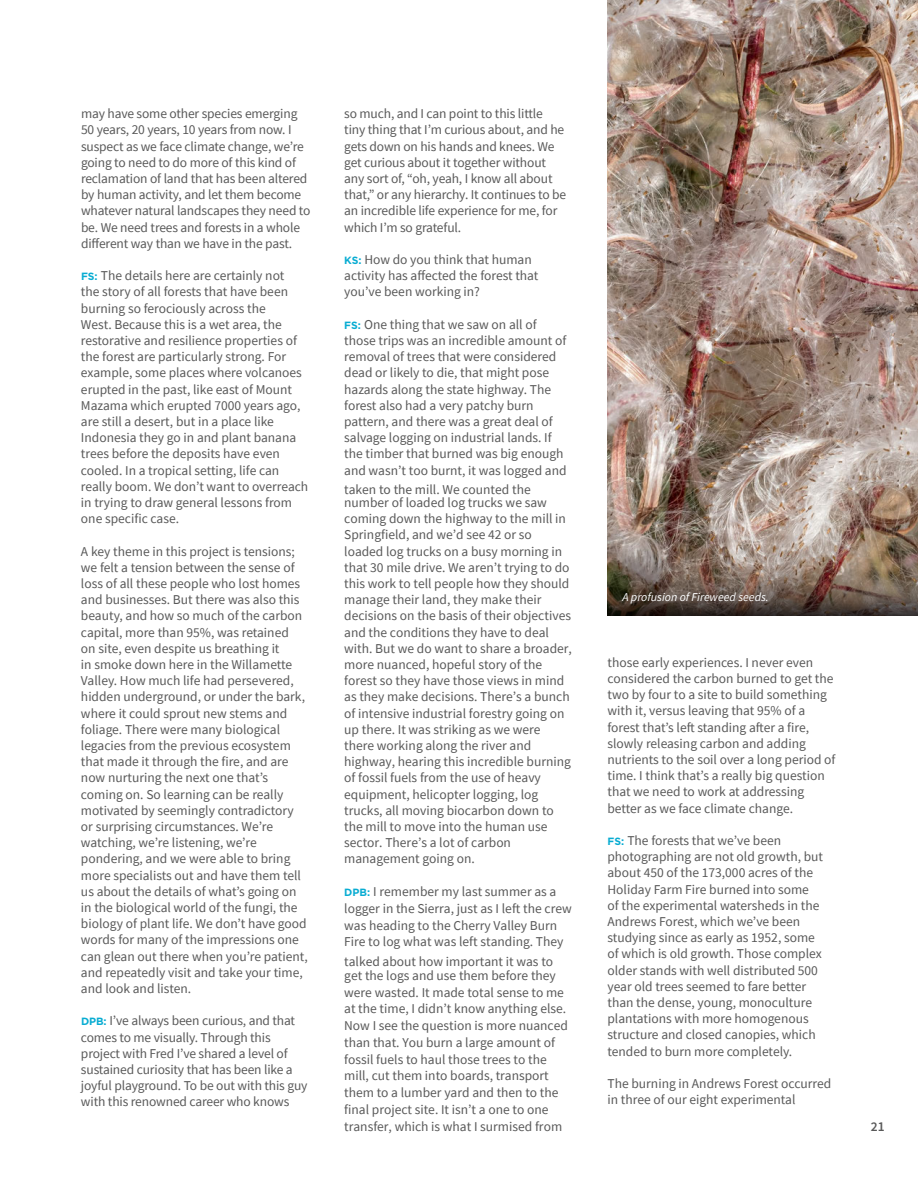
<style>
.page{position:relative;width:918px;height:1188px;background:#fff}
.page>*{position:absolute;margin:0;border:0;box-sizing:border-box;transform-origin:0 0}
.Body{font:13.5px/16.2px "Source Sans Pro";color:#595959}
.t1{font:600 13.5px "Source Sans Pro";color:#595959}
.Photo_Caption{font:italic 12px "Source Sans Pro";color:#fff}
.s1{font-family:"Gotham";font-weight:700;font-size:10.5px;color:#08acd2}
</style>
<div class="page">
<img style="left:608px;top:0;width:310px;height:505px">
<img style="left:608px;top:505px;width:310px;height:111px">
<p class="Body" style="left:81px;top:105px;width:231px">may have some other species emerging 50 years, 20 years, 10 years from now. I suspect as we face climate change, we’re going to need to do more of this kind of reclamation of land that has been altered by human activity, and let them become whatever natural landscapes they need to be. We need trees and forests in a whole different way than we have in the past.</p>
<p class="Body" style="left:81px;top:267px;width:229px"><span class="s1">FS:</span> The details here are certainly not<br>the story of all forests that have been burning so ferociously across the<br>West. Because this is a wet area, the restorative and resilience properties of the forest are particularly strong. For example, some places where volcanoes erupted in the past, like east of Mount Mazama which erupted 7000 years ago, are still a desert, but in a place like Indonesia they go in and plant banana trees before the deposits have even cooled. In a tropical setting, life can really boom. We don’t want to overreach in trying to draw general lessons from one specific case.</p>
<p class="Body" style="left:81px;top:543px;width:228px">A key theme in this project is tensions; we felt a tension between the sense of loss of all these people who lost homes and businesses. But there was also this beauty, and how so much of the carbon capital, more than 95%, was retained<br>on site, even despite us breathing it<br>in smoke down here in the Willamette Valley. How much life had persevered, hidden underground, or under the bark, where it could sprout new stems and foliage. There were many biological legacies from the previous ecosystem that made it through the fire, and are now nurturing the next one that’s coming on. So learning can be really motivated by seemingly contradictory or surprising circumstances. We’re watching, we’re listening, we’re pondering, and we were able to bring more specialists out and have them tell us about the details of what’s going on in the biological world of the fungi, the biology of plant life. We don’t have good words for many of the impressions one can glean out there when you’re patient, and repeatedly visit and take your time, and look and listen.</p>
<p class="Body" style="left:81px;top:1013px;width:228px"><span class="s1">DPB:</span> I’ve always been curious, and that comes to me visually. Through this project with Fred I’ve shared a level of sustained curiosity that has been like a joyful playground. To be out with this guy with this renowned career who knows</p>
<p class="Body" style="left:344px;top:105px;width:223px">so much, and I can point to this little tiny thing that I’m curious about, and he gets down on his hands and knees. We get curious about it together without any sort of, “oh, yeah, I know all about that,” or any hierarchy. It continues to be an incredible life experience for me, for which I’m so grateful.</p>
<p class="Body" style="left:344px;top:251px;width:196px"><span class="s1">KS:</span> How do you think that human activity has affected the forest that you’ve been working in?</p>
<p class="Body" style="left:344px;top:316px;width:224px"><span class="s1">FS:</span> One thing that we saw on all of those trips was an incredible amount of removal of trees that were considered dead or likely to die, that might pose hazards along the state highway. The forest also had a very patchy burn pattern, and there was a great deal of salvage logging on industrial lands. If the timber that burned was big enough and wasn’t too burnt, it was logged and</p>
<p class="Body" style="left:344px;top:484px;width:204px;line-height:12.5px">taken to the mill. We counted the number of loaded log trucks we saw</p>
<p class="Body" style="left:344px;top:510px;width:229px">coming down the highway to the mill in Springfield, and we’d see 42 or so loaded log trucks on a busy morning in that 30 mile drive. We aren’t trying to do this work to tell people how they should manage their land, they make their decisions on the basis of their objectives and the conditions they have to deal with. But we do want to share a broader, more nuanced, hopeful story of the forest so they have those views in mind as they make decisions. There’s a bunch of intensive industrial forestry going on up there. It was striking as we were there working along the river and highway, hearing this incredible burning of fossil fuels from the use of heavy equipment, helicopter logging, log trucks, all moving biocarbon down to the mill to move into the human use sector. There’s a lot of carbon management going on.</p>
<p class="Body" style="left:344px;top:883px;width:229px;line-height:16.8px"><span class="s1">DPB:</span> I remember my last summer as a logger in the Sierra, just as I left the crew was heading to the Cherry Valley Burn Fire to log what was left standing. They</p>
<p class="Body" style="left:344px;top:955px;width:213px;line-height:13.6px">talked about how important it was to get the logs and use them before they</p>
<p class="Body" style="left:344px;top:984px;width:225px;line-height:16.8px">were wasted. It made total sense to me at the time, I didn’t know anything else.<br>Now I see the question is more nuanced than that. You burn a large amount of fossil fuels to haul those trees to the mill, cut them into boards, transport them to a lumber yard and then to the final project site. It isn’t a one to one transfer, which is what I surmised from</p>
<p class="Photo_Caption" style="left:622px;top:589px;width:148px">A profusion of Fireweed seeds.</p>
<p class="Body" style="left:607px;top:654px;width:229px">those early experiences. I never even considered the carbon burned to get the two by four to a site to build something with it, versus leaving that 95% of a forest that’s left standing after a fire, slowly releasing carbon and adding nutrients to the soil over a long period of time. I think that’s a really big question that we need to work at addressing better as we face climate change.</p>
<p class="Body" style="left:607px;top:832px;width:217px"><span class="s1">FS:</span> The forests that we’ve been photographing are not old growth, but about 450 of the 173,000 acres of the Holiday Farm Fire burned into some of the experimental watersheds in the Andrews Forest, which we’ve been studying since as early as 1952, some of which is old growth. Those complex older stands with well distributed 500 year old trees seemed to fare better than the dense, young, monoculture plantations with more homogenous structure and closed canopies, which tended to burn more completely.</p>
<p class="Body" style="left:607px;top:1075px;width:225px">The burning in Andrews Forest occurred in three of our eight experimental</p>
<p class="t1" style="left:871px;top:1117px;width:15px">21</p>
</div>
